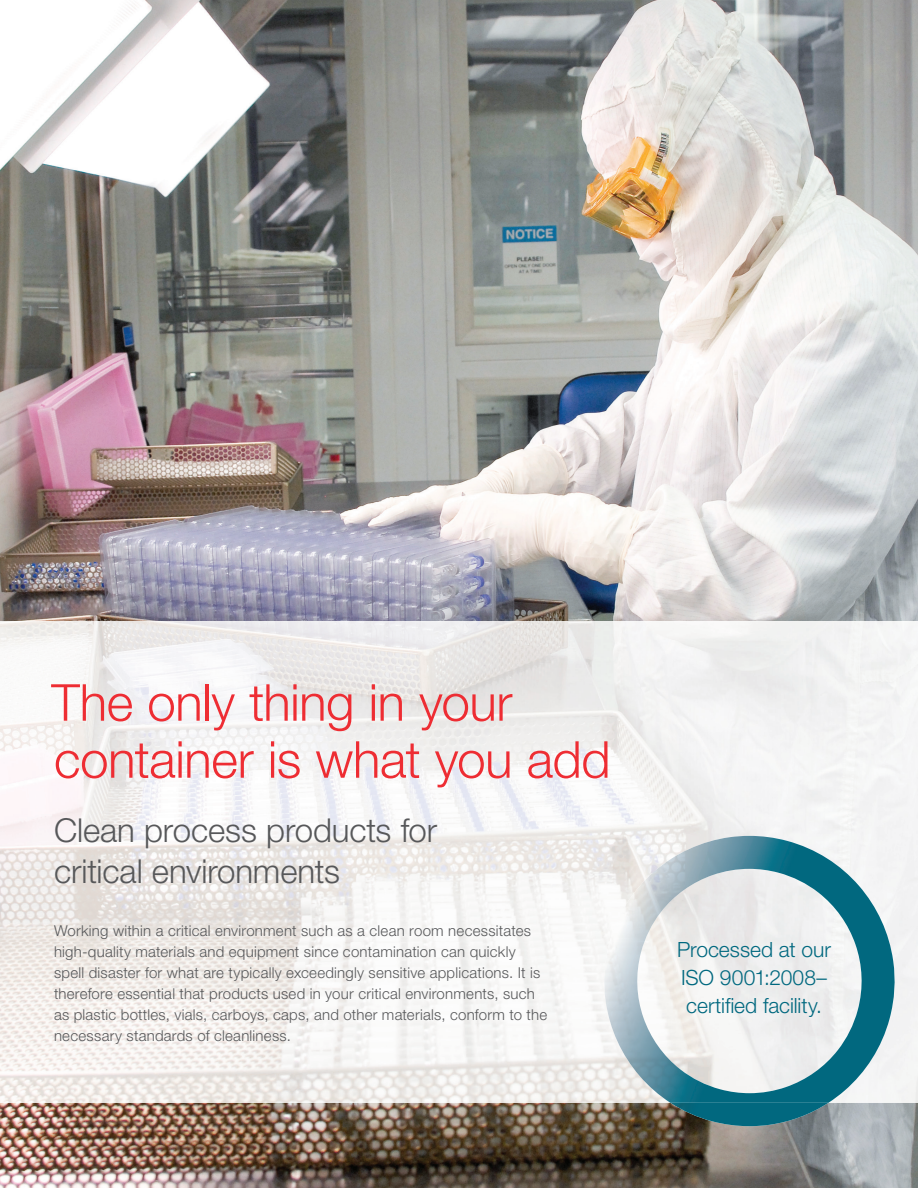
<style>
.page{position:relative;width:918px;height:1188px;background:#fff}
.page>*{position:absolute;margin:0;border:0;box-sizing:border-box;transform-origin:0 0}
.t1{font:300 51px/57px "Helvetica Neue LT Std";letter-spacing:-.01em;color:#ee2d33}
.t2{font:300 33px/40.5px "Helvetica Neue LT Std";letter-spacing:-.005em;color:#57585a}
.t3{font:300 21px/28px "Helvetica Neue LT Std";color:#00687f}
.t4{font:300 15px/21px "Helvetica Neue LT Std";letter-spacing:.015em;color:#57585a}
</style>
<div class="page">
<img style="left:0;top:0;width:918px;height:1188px">
<img style="left:0;top:621px;width:918px;height:482px">
<img style="left:670px;top:1103px;width:158px;height:23px">
<img style="left:603px;top:836px;width:293px;height:267px">
<h1 class="t1" style="left:51px;top:673px;width:561px">The only thing in your container is what you add</h1>
<h2 class="t2" style="left:54px;top:810px;width:385px">Clean process products for critical environments</h2>
<p class="t4" style="left:54px;top:920px;width:495px">Working within a critical environment such as a clean room necessitates high-quality materials and equipment since contamination can quickly spell disaster for what are typically exceedingly sensitive applications. It is therefore essential that products used in your critical environments, such as plastic bottles, vials, carboys, caps, and other materials, conform to the necessary standards of cleanliness.</p>
<h3 class="t3" style="left:677px;top:935px;width:156px">Processed at our<br>ISO 9001:2008– certified facility.</h3>
</div>
